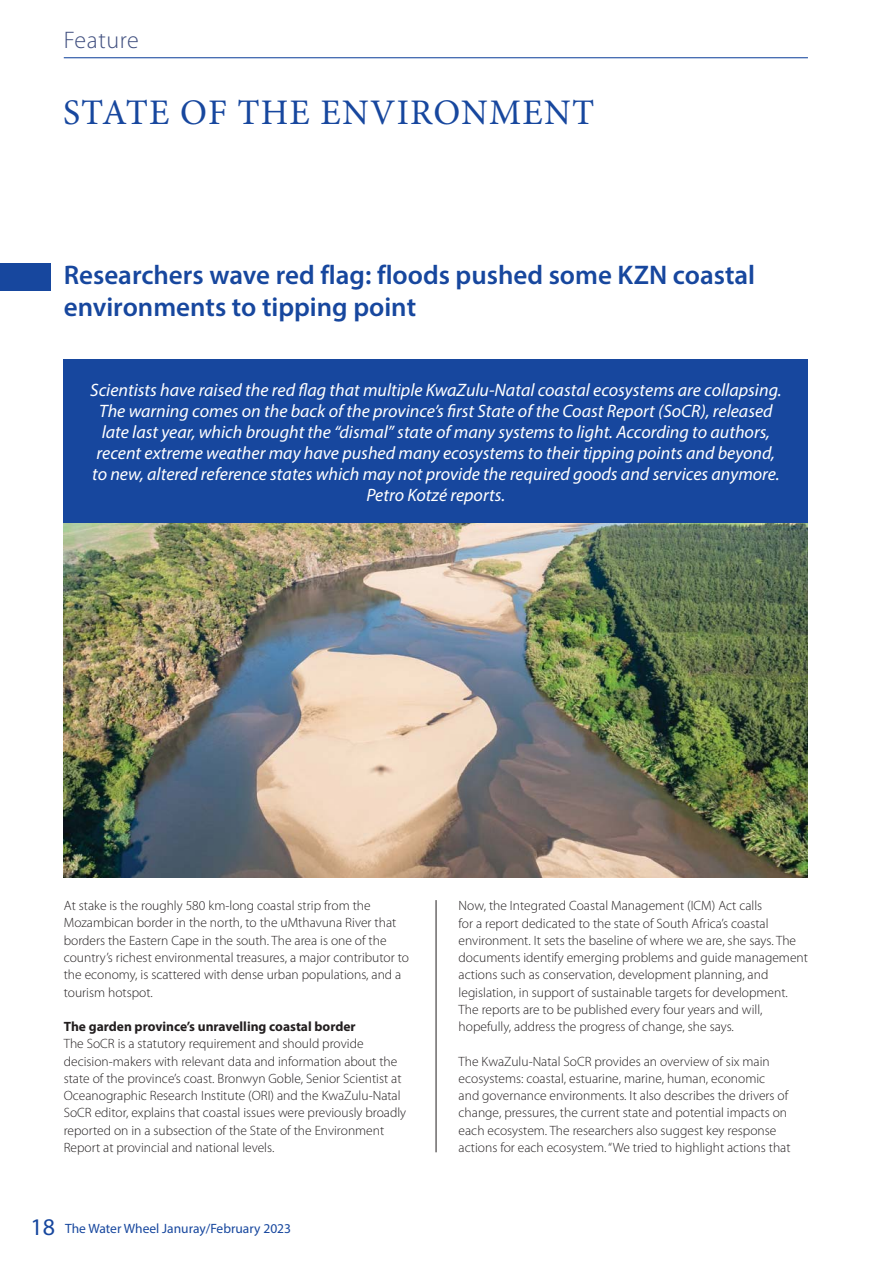
<style>
.page{position:relative;width:893px;height:1263px;background:#fff}
.page>*{position:absolute;margin:0;border:0;box-sizing:border-box;transform-origin:0 0}
.t1{font:36px "Minion Pro";letter-spacing:.035em;color:#17479e}
.t2{font:600 27px/32.4px "Myriad Pro";color:#17479e}
.t3{font:300 24px "Myriad Pro";letter-spacing:.025em;color:#415080}
.t4{font:italic 18px/21px "Myriad Pro";color:#fff;text-align:center}
.t5{font:300 13.5px/17.2px "Myriad Pro";color:#231f20}
.t6{font:700 13.5px "Myriad Pro";color:#231f20}
.t7{font:13.5px "Myriad Pro";color:#17479e}
.s1{font-size:24px}
</style>
<div class="page">
<hr style="left:64px;top:57px;width:744px;height:1px;background:#17479e">
<img style="left:64px;top:523px;width:744px;height:354px">
<hr style="left:436px;top:900px;width:1px;height:252px;background:#231f20">
<div style="left:63px;top:360px;width:745px;height:163px;background:#17479e"></div>
<div style="left:0;top:264px;width:50px;height:27px;background:#17479e"></div>
<h3 class="t3" style="left:64px;top:31px;width:77px">Feature</h3>
<h1 class="t1" style="left:63px;top:91px;width:533px">STATE OF THE ENVIRONMENT</h1>
<h2 class="t2" style="left:64px;top:261px;width:693px">Researchers wave red flag: floods pushed some KZN coastal environments to tipping point</h2>
<p class="t4" style="left:90px;top:382px;width:693px">Scientists have raised the red flag that multiple KwaZulu-Natal coastal ecosystems are collapsing.<br>The warning comes on the back of the province’s first State of the Coast Report (SoCR), released late last year, which brought the “dismal” state of many systems to light. According to authors, recent extreme weather may have pushed many ecosystems to their tipping points and beyond, to new, altered reference states which may not provide the required goods and services anymore.<br>Petro Kotzé reports.</p>
<p class="t5" style="left:64px;top:898px;width:347px">At stake is the roughly 580 km-long coastal strip from the Mozambican border in the north, to the uMthavuna River that borders the Eastern Cape in the south. The area is one of the country’s richest environmental treasures, a major contributor to the economy, is scattered with dense urban populations, and a tourism hotspot.</p>
<p class="t6" style="left:64px;top:1021px;width:293px">The garden province’s unravelling coastal border</p>
<p class="t5" style="left:64px;top:1036px;width:344px">The SoCR is a statutory requirement and should provide decision-makers with relevant data and information about the state of the province’s coast. Bronwyn Goble, Senior Scientist at Oceanographic Research Institute (ORI) and the KwaZulu-Natal SoCR editor, explains that coastal issues were previously broadly reported on in a subsection of the State of the Environment Report at provincial and national levels.</p>
<p class="t7" style="left:30px;top:1223px;width:262px"><span class="s1">18</span> The Water Wheel Januray/February 2023</p>
<p class="t5" style="left:459px;top:898px;width:351px">Now, the Integrated Coastal Management (ICM) Act calls<br>for a report dedicated to the state of South Africa’s coastal environment. It sets the baseline of where we are, she says. The documents identify emerging problems and guide management actions such as conservation, development planning, and legislation, in support of sustainable targets for development.<br>The reports are to be published every four years and will, hopefully, address the progress of change, she says.</p>
<p class="t5" style="left:459px;top:1054px;width:333px">The KwaZulu-Natal SoCR provides an overview of six main ecosystems: coastal, estuarine, marine, human, economic<br>and governance environments. It also describes the drivers of change, pressures, the current state and potential impacts on each ecosystem. The researchers also suggest key response actions for each ecosystem. “We tried to highlight actions that</p>
</div>
